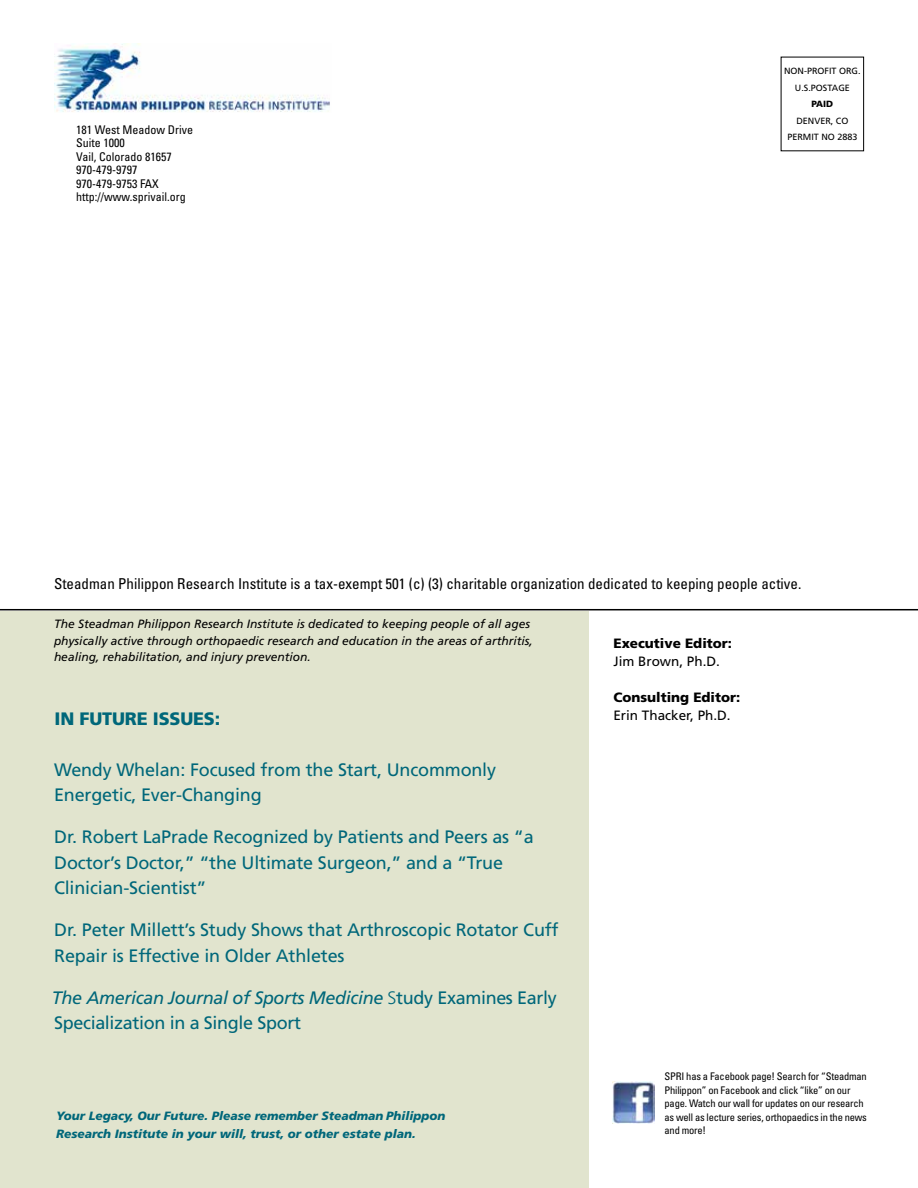
<style>
.page{position:relative;width:918px;height:1188px;background:#fff}
.page>*{position:absolute;margin:0;border:0;box-sizing:border-box;transform-origin:0 0}
.t1{font:18px/25.5px "Frutiger";letter-spacing:-.01em;color:#00677a}
.t2{font:900 18px "Frutiger";letter-spacing:-.01em;color:#00677a}
.t3{font:condensed 15px "Univers";color:#000}
.t4{font:900 13.5px "Frutiger";color:#000}
.t5{font:13.5px "Frutiger";color:#000}
.t6{font:italic 12px/16.5px "Frutiger";color:#000}
.t7{font:italic 900 12px/18px "Frutiger";color:#00677a}
.t8{font:condensed 12px/13.5px "Univers";color:#000}
.t9{font:condensed 10.5px/13.5px "Univers";letter-spacing:-.02em;color:#000}
.t10{font:9px/16.5px "Frutiger";color:#000;text-align:center}
.t11{font:900 9px "Frutiger";color:#000}
.s1{font-style:italic}
.s2{font-weight:300}
</style>
<div class="page">
<div style="left:0;top:611px;width:589px;height:577px;background:#e1e4ce"></div>
<hr style="left:0;top:609px;width:918px;height:1px;background:#000">
<img style="left:613px;top:1081px;width:41px;height:42px">
<img style="left:54px;top:43px;width:276px;height:69px">
<p class="t8" style="left:76px;top:122px;width:118px">181 West Meadow Drive<br>Suite 1000<br>Vail, Colorado 81657<br>970-479-9797<br>970-479-9753 FAX http://www.sprivail.org</p>
<p class="t10" style="left:784px;top:63px;width:78px">NON-PROFIT ORG.<br>U.S.POSTAGE</p>
<p class="t11" style="left:811px;top:99px;width:23px">PAID</p>
<p class="t10" style="left:787px;top:112px;width:72px">DENVER, CO<br>PERMIT NO 2883</p>
<p class="t3" style="left:54px;top:574px;width:749px">Steadman Philippon Research Institute is a tax-exempt 501 (c) (3) charitable organization dedicated to keeping people active.</p>
<p class="t6" style="left:54px;top:616px;width:480px">The Steadman Philippon Research Institute is dedicated to keeping people of all ages physically active through orthopaedic research and education in the areas of arthritis, healing, rehabilitation, and injury prevention.</p>
<p class="t2" style="left:55px;top:707px;width:167px">IN FUTURE ISSUES:</p>
<p class="t1" style="left:54px;top:756px;width:444px">Wendy Whelan: Focused from the Start, Uncommonly<br>Energetic, Ever-Changing</p>
<p class="t1" style="left:54px;top:824px;width:481px">Dr. Robert LaPrade Recognized by Patients and Peers as “a<br>Doctor’s Doctor,” “the Ultimate Surgeon,” and a “True<br>Clinician-Scientist”</p>
<p class="t1" style="left:54px;top:917px;width:506px">Dr. Peter Millett’s Study Shows that Arthroscopic Rotator Cuff<br>Repair is Effective in Older Athletes</p>
<p class="t1" style="left:52px;top:984px;width:506px"><span class="s1">The American Journal of Sports Medicine</span> <span class="s2">S</span>tudy Examines Early<br>Specialization in a Single Sport</p>
<p class="t7" style="left:56px;top:1107px;width:391px">Your Legacy, Our Future. Please remember Steadman Philippon<br>Research Institute in your will, trust, or other estate plan.</p>
<p class="t4" style="left:613px;top:635px;width:120px">Executive Editor:</p>
<p class="t5" style="left:613px;top:653px;width:108px">Jim Brown, Ph.D.</p>
<p class="t4" style="left:613px;top:689px;width:128px">Consulting Editor:</p>
<p class="t5" style="left:613px;top:707px;width:119px">Erin Thacker, Ph.D.</p>
<p class="t9" style="left:665px;top:1070px;width:204px">SPRI has a Facebook page! Search for “Steadman Philippon” on Facebook and click “like” on our page. Watch our wall for updates on our research as well as lecture series, orthopaedics in the news and more!</p>
</div>
